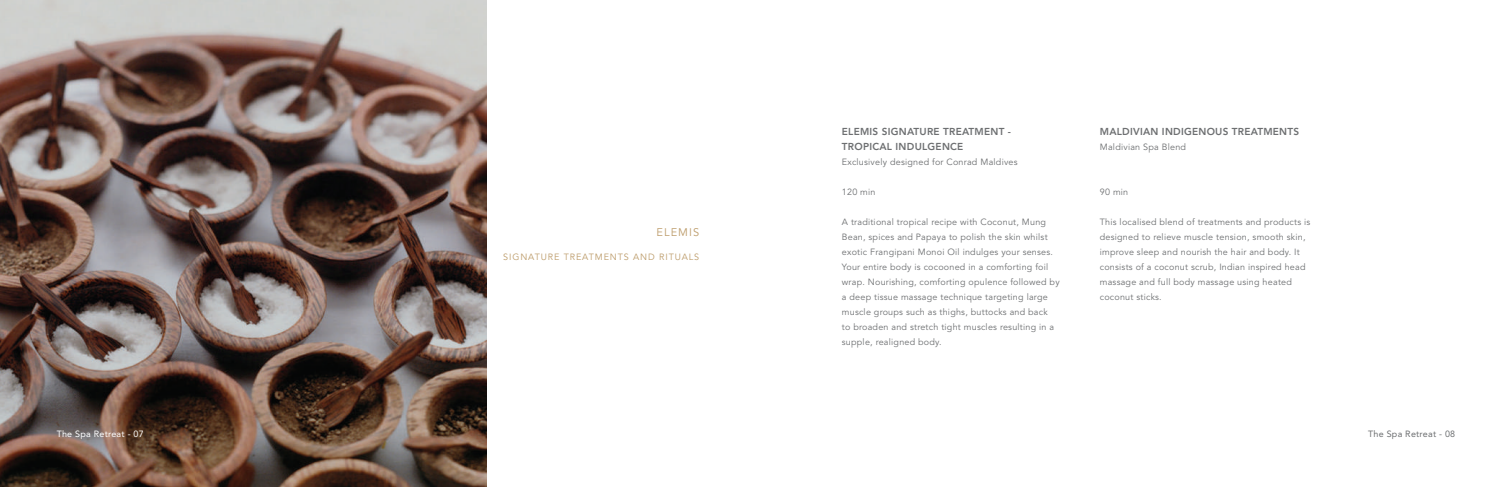
<style>
.page{position:relative;width:1512px;height:487px;background:#fff}
.page>*{position:absolute;margin:0;border:0;box-sizing:border-box;transform-origin:0 0}
.t1{font:11px "Avenir";letter-spacing:.1em;color:#bc9b69}
.t2{font:800 10px/15px "Avenir";letter-spacing:.025em;color:#6d6f71}
.t3{font:9px/15px "Avenir";letter-spacing:.025em;color:#6d6f71}
.t4{font:9px "Avenir";letter-spacing:.1em;color:#bc9b69}
.t5{font:9px "Avenir";letter-spacing:.025em;color:#fff}
.t6{font:9px "Avenir";letter-spacing:.025em;color:#6d6f71}
</style>
<div class="page">
<img style="left:0;top:0;width:486px;height:486px">
<p class="t1" style="left:656px;top:225px;width:44px">ELEMIS</p>
<p class="t4" style="left:503px;top:251px;width:198px">SIGNATURE TREATMENTS AND RITUALS</p>
<p class="t2" style="left:842px;top:123px;width:171px">ELEMIS SIGNATURE TREATMENT -<br>TROPICAL INDULGENCE</p>
<p class="t3" style="left:842px;top:154px;width:177px">Exclusively designed for Conrad Maldives</p>
<p class="t3" style="left:842px;top:184px;width:35px">120 min</p>
<p class="t3" style="left:842px;top:214px;width:219px">A traditional tropical recipe with Coconut, Mung Bean, spices and Papaya to polish the skin whilst exotic Frangipani Monoi Oil indulges your senses.<br>Your entire body is cocooned in a comforting foil wrap. Nourishing, comforting opulence followed by a deep tissue massage technique targeting large muscle groups such as thighs, buttocks and back<br>to broaden and stretch tight muscles resulting in a supple, realigned body.</p>
<p class="t2" style="left:1100px;top:123px;width:201px">MALDIVIAN INDIGENOUS TREATMENTS</p>
<p class="t3" style="left:1100px;top:139px;width:88px">Maldivian Spa Blend</p>
<p class="t3" style="left:1100px;top:184px;width:30px">90 min</p>
<p class="t3" style="left:1100px;top:214px;width:212px">This localised blend of treatments and products is designed to relieve muscle tension, smooth skin, improve sleep and nourish the hair and body. It consists of a coconut scrub, Indian inspired head massage and full body massage using heated coconut sticks.</p>
<p class="t5" style="left:57px;top:428px;width:89px">The Spa Retreat - 07</p>
<p class="t6" style="left:1368px;top:428px;width:89px">The Spa Retreat - 08</p>
<p class="t5" style="left:139px;top:428px;width:7px">5</p>
</div>
